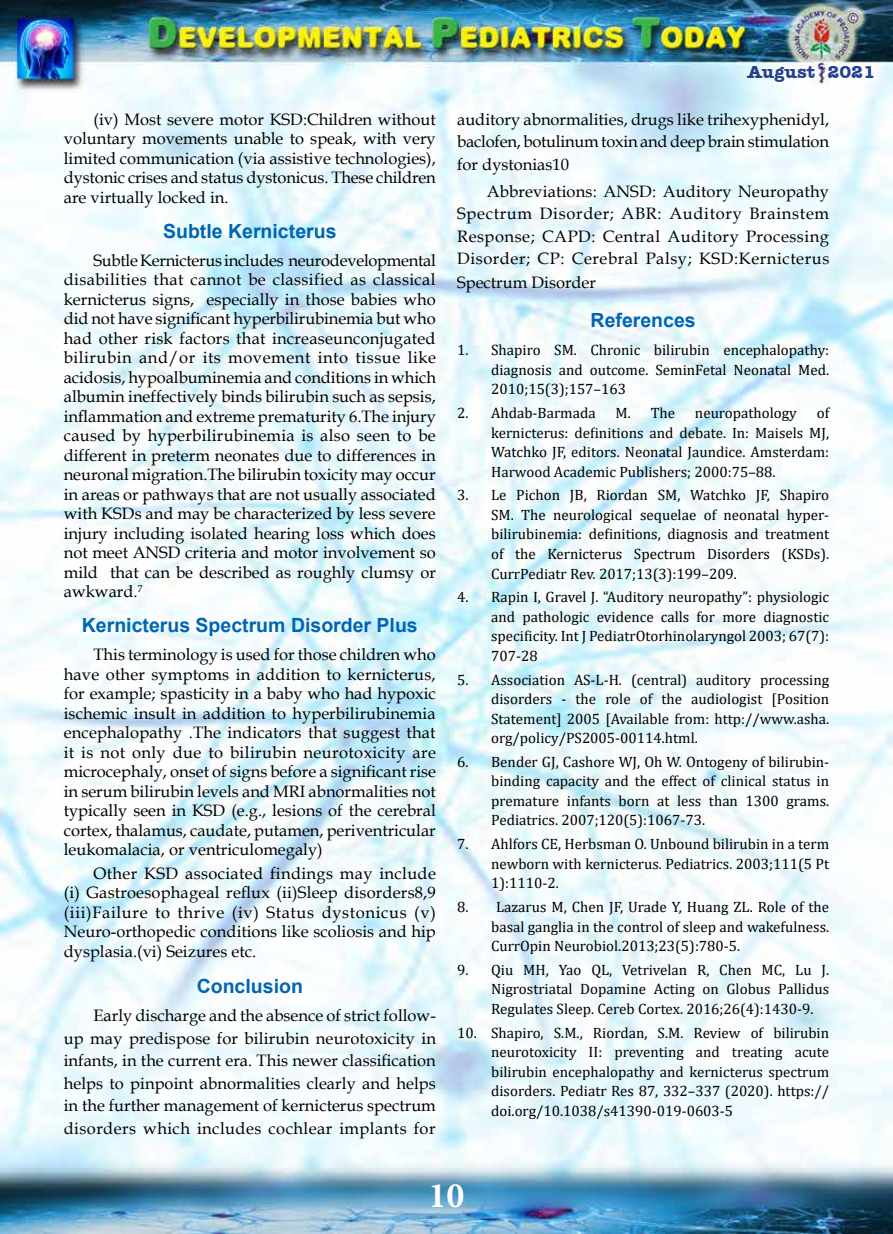
<style>
.page{position:relative;width:893px;height:1234px;background:#fff}
.page>*{position:absolute;margin:0;border:0;box-sizing:border-box;transform-origin:0 0}
.t1{font:700 36px "Minion Pro";color:#fff}
.t2{font:700 19.5px "Arial";color:#0065b2}
.t3{font:700 18px "Amer Typewriter IT Cby BT";color:#25408f}
.t4{font:16.5px/19.5px "Book Antiqua";color:#000;text-align:justify}
.t5{font:15px/19.5px "Cambria";color:#000;text-align:justify}
</style>
<div class="page">
<img style="left:0;top:0;width:893px;height:1233px">
<svg style="left:745px;top:61px;width:72px;height:26px"></svg>
<svg style="left:826px;top:64px;width:50px;height:16px"></svg>
<p class="t4" style="left:64px;top:109px;width:374px;text-indent:30px">(iv) Most severe motor KSD:Children without voluntary movements unable to speak, with very limited communication (via assistive technologies), dystonic crises and status dystonicus. These children are virtually locked in.</p>
<p class="t2" style="left:163px;top:217px;width:175px">Subtle Kernicterus</p>
<p class="t4" style="left:64px;top:250px;width:374px;text-indent:30px">Subtle Kernicterus includes neurodevelopmental disabilities that cannot be classified as classical kernicterus signs, especially in those babies who did not have significant hyperbilirubinemia but who had other risk factors that increaseunconjugated bilirubin and/or its movement into tissue like acidosis, hypoalbuminemia and conditions in which albumin ineffectively binds bilirubin such as sepsis, inflammation and extreme prematurity 6.The injury caused by hyperbilirubinemia is also seen to be different in preterm neonates due to differences in neuronal migration.The bilirubin toxicity may occur in areas or pathways that are not usually associated with KSDs and may be characterized by less severe injury including isolated hearing loss which does not meet ANSD criteria and motor involvement so mild that can be described as roughly clumsy or awkward.<sup>7</sup></p>
<p class="t2" style="left:82px;top:611px;width:337px">Kernicterus Spectrum Disorder Plus</p>
<p class="t4" style="left:64px;top:644px;width:374px;text-indent:30px">This terminology is used for those children who have other symptoms in addition to kernicterus, for example; spasticity in a baby who had hypoxic ischemic insult in addition to hyperbilirubinemia encephalopathy .The indicators that suggest that it is not only due to bilirubin neurotoxicity are microcephaly, onset of signs before a significant rise in serum bilirubin levels and MRI abnormalities not typically seen in KSD (e.g., lesions of the cerebral cortex, thalamus, caudate, putamen, periventricular leukomalacia, or ventriculomegaly)</p>
<p class="t4" style="left:64px;top:863px;width:374px;text-indent:30px">Other KSD associated findings may include (i) Gastroesophageal reflux (ii)Sleep disorders8,9 (iii)Failure to thrive (iv) Status dystonicus (v)<br>Neuro-orthopedic conditions like scoliosis and hip dysplasia.(vi) Seizures etc.</p>
<p class="t2" style="left:197px;top:972px;width:108px">Conclusion</p>
<p class="t4" style="left:64px;top:1003px;width:374px;line-height:22.5px;text-indent:30px">Early discharge and the absence of strict follow&shy;up may predispose for bilirubin neurotoxicity in infants, in the current era. This newer classification helps to pinpoint abnormalities clearly and helps in the further management of kernicterus spectrum disorders which includes cochlear implants for</p>
<p class="t3" style="left:747px;top:60px;width:129px">August 2021</p>
<p class="t4" style="left:457px;top:107px;width:374px;line-height:22.5px">auditory abnormalities, drugs like trihexyphenidyl, baclofen, botulinum toxin and deep brain stimulation for dystonias10</p>
<p class="t4" style="left:457px;top:179px;width:374px;line-height:22.5px;text-indent:30px">Abbreviations: ANSD: Auditory Neuropathy Spectrum Disorder; ABR: Auditory Brainstem Response; CAPD: Central Auditory Processing Disorder; CP: Cerebral Palsy; KSD:Kernicterus</p>
<p class="t4" style="left:457px;top:272px;width:140px">Spectrum Disorder</p>
<p class="t2" style="left:591px;top:306px;width:107px">References</p>
<p class="t5" style="left:491px;top:340px;width:340px;text-indent:-34px">1. Shapiro SM. Chronic bilirubin encephalopathy: diagnosis and outcome. SeminFetal Neonatal Med.<br>2010;15(3);157–163</p>
<p class="t5" style="left:457px;top:403px;width:140px">2. Ahdab-Barmada</p>
<p class="t5" style="left:616px;top:403px;width:61px">M. The</p>
<p class="t5" style="left:695px;top:403px;width:103px">neuropathology</p>
<p class="t5" style="left:491px;top:403px;width:340px;text-indent:326px">of kernicterus: definitions and debate. In: Maisels MJ, Watchko JF, editors. Neonatal Jaundice. Amsterdam:<br>Harwood Academic Publishers; 2000:75–88.</p>
<p class="t5" style="left:491px;top:485px;width:340px;text-indent:-34px">3. Le Pichon JB, Riordan SM, Watchko JF, Shapiro SM. The neurological sequelae of neonatal hyper&shy;bilirubinemia: definitions, diagnosis and treatment of the Kernicterus Spectrum Disorders (KSDs).<br>CurrPediatr Rev. 2017;13(3):199–209.</p>
<p class="t5" style="left:491px;top:587px;width:340px;text-indent:-34px">4. Rapin I, Gravel J. “Auditory neuropathy”: physiologic and pathologic evidence calls for more diagnostic specificity. Int J PediatrOtorhinolaryngol 2003; 67(7):<br>707-28</p>
<p class="t5" style="left:491px;top:669px;width:340px;text-indent:-34px">5. Association AS-L-H. (central) auditory processing disorders - the role of the audiologist [Position Statement] 2005 [Available from: http://www.asha. org/policy/PS2005-00114.html.</p>
<p class="t5" style="left:491px;top:751px;width:340px;text-indent:-34px">6. Bender GJ, Cashore WJ, Oh W. Ontogeny of bilirubin&shy;binding capacity and the effect of clinical status in premature infants born at less than 1300 grams.<br>Pediatrics. 2007;120(5):1067-73.</p>
<p class="t5" style="left:491px;top:834px;width:340px;text-indent:-34px">7. Ahlfors CE, Herbsman O. Unbound bilirubin in a term newborn with kernicterus. Pediatrics. 2003;111(5 Pt 1):1110-2.</p>
<p class="t5" style="left:491px;top:896px;width:340px;text-indent:-34px">8. Lazarus M, Chen JF, Urade Y, Huang ZL. Role of the basal ganglia in the control of sleep and wakefulness.<br>CurrOpin Neurobiol.2013;23(5):780-5.</p>
<p class="t5" style="left:491px;top:959px;width:340px;text-indent:-34px">9. Qiu MH, Yao QL, Vetrivelan R, Chen MC, Lu J.<br>Nigrostriatal Dopamine Acting on Globus Pallidus Regulates Sleep. Cereb Cortex. 2016;26(4):1430-9.</p>
<p class="t5" style="left:491px;top:1022px;width:340px;text-indent:-34px">10. Shapiro, S.M., Riordan, S.M. Review of bilirubin neurotoxicity II: preventing and treating acute bilirubin encephalopathy and kernicterus spectrum disorders. Pediatr Res 87, 332–337 (2020). https:// doi.org/10.1038/s41390-019-0603-5</p>
<h1 class="t1" style="left:428px;top:1169px;width:37px">10</h1>
</div>
